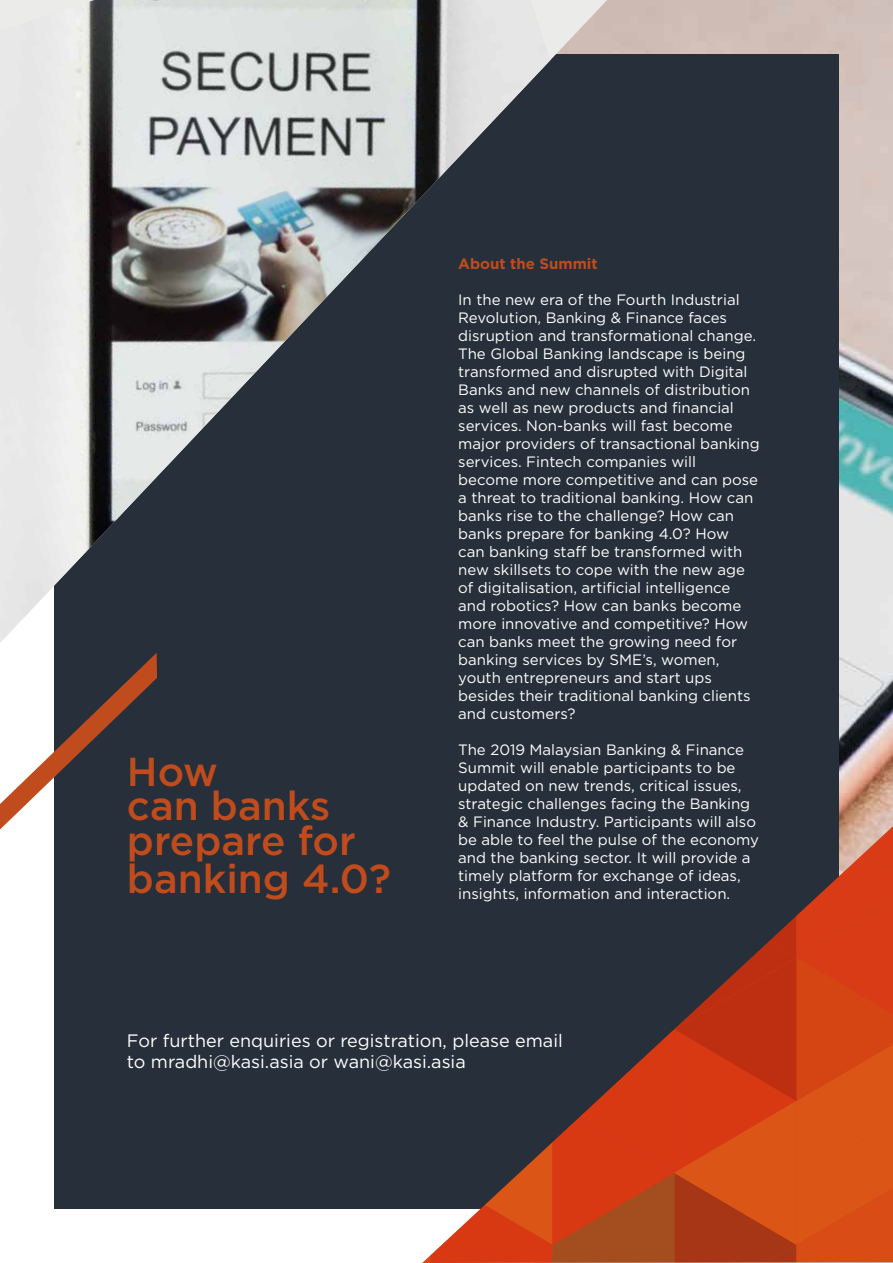
<style>
.page{position:relative;width:893px;height:1263px;background:#fff}
.page>*{position:absolute;margin:0;border:0;box-sizing:border-box;transform-origin:0 0}
.t1{font:500 40.35px/35.7px "Gotham";color:#c04c1d}
.t2{font:18px/21px "Gotham";color:#fff}
.t3{font:15px/18px "Gotham";color:#fff}
.t4{font:700 15px "Gotham";color:#c04c1d}
</style>
<div class="page">
<img style="left:607px;top:0;width:286px;height:826px">
<div style="left:54px;top:54px;width:785px;height:1155px;background:#262f3a"></div>
<svg style="left:551px;top:0;width:56px;height:60px;background:#ccc5c2"></svg>
<img style="left:0;top:0;width:551px;height:643px">
<svg style="left:422px;top:826px;width:471px;height:437px"></svg>
<svg style="left:0;top:653px;width:157px;height:176px"></svg>
<h1 class="t1" style="left:127px;top:753px;width:265px">How<br>can banks prepare for banking 4.0?</h1>
<p class="t4" style="left:458px;top:254px;width:141px">About the Summit</p>
<p class="t3" style="left:458px;top:290px;width:303px">In the new era of the Fourth Industrial Revolution, Banking &amp; Finance faces disruption and transformational change.<br>The Global Banking landscape is being transformed and disrupted with Digital Banks and new channels of distribution as well as new products and financial services. Non-banks will fast become major providers of transactional banking services. Fintech companies will become more competitive and can pose a threat to traditional banking. How can banks rise to the challenge? How can banks prepare for banking 4.0? How<br>can banking staff be transformed with new skillsets to cope with the new age of digitalisation, artificial intelligence and robotics? How can banks become more innovative and competitive? How can banks meet the growing need for banking services by SME’s, women, youth entrepreneurs and start ups besides their traditional banking clients and customers?</p>
<p class="t3" style="left:458px;top:740px;width:302px">The 2019 Malaysian Banking &amp; Finance Summit will enable participants to be updated on new trends, critical issues, strategic challenges facing the Banking &amp; Finance Industry. Participants will also be able to feel the pulse of the economy and the banking sector. It will provide a timely platform for exchange of ideas, insights, information and interaction.</p>
<p class="t2" style="left:127px;top:1029px;width:437px">For further enquiries or registration, please email to mradhi@kasi.asia or wani@kasi.asia</p>
</div>
